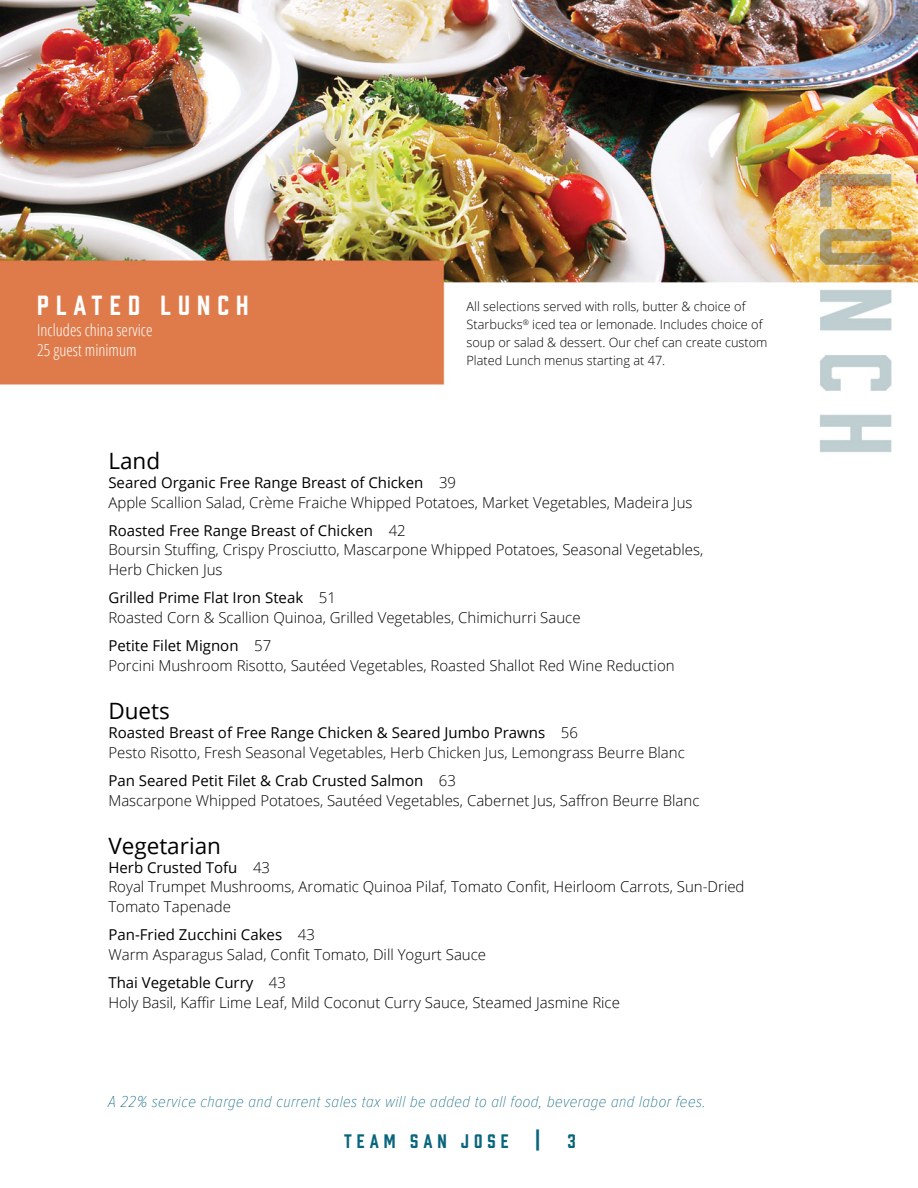
<style>
.page{position:relative;width:918px;height:1188px;background:#fff}
.page>*{position:absolute;margin:0;border:0;box-sizing:border-box;transform-origin:0 0}
.t1{font:25.5px "Prohibition";letter-spacing:.28em;color:#fff}
.t2{font:22.5px "Open Sans";color:#000}
.t3{font:21px "Prohibition";color:#09657e}
.t4{font:18px "Prohibition";letter-spacing:.28em;color:#09657e}
.t5{font:italic 100 condensed 16.5px "Proxima Nova";letter-spacing:.03em;color:#09657e}
.t6{font:300 condensed 16.5px/20.2px "Open Sans";color:#fff}
.t7{font:300 15px/19.5px "Open Sans";color:#000}
.t8{font:300 12.75px/18px "Open Sans";color:#000}
.s1{font-weight:400}
</style>
<div class="page">
<img style="left:0;top:0;width:918px;height:453px">
<h1 class="t1" style="left:37px;top:288px;width:213px">PLATED LUNCH</h1>
<p class="t6" style="left:37px;top:319px;width:117px">Includes china service<br>25 guest minimum</p>
<p class="t8" style="left:466px;top:297px;width:303px">All selections served with rolls, butter &amp; choice of Starbucks<sup>®</sup> iced tea or lemonade. Includes choice of soup or salad &amp; dessert. Our chef can create custom Plated Lunch menus starting at 47.</p>
<h2 class="t2" style="left:108px;top:445px;width:53px">Land</h2>
<p class="t7" style="left:108px;top:472px;width:586px"><span class="s1">Seared Organic Free Range Breast of Chicken</span> 39<br>Apple Scallion Salad, Crème Fraiche Whipped Potatoes, Market Vegetables, Madeira Jus</p>
<p class="t7" style="left:108px;top:520px;width:596px"><span class="s1">Roasted Free Range Breast of Chicken</span> 42<br>Boursin Stuffing, Crispy Prosciutto, Mascarpone Whipped Potatoes, Seasonal Vegetables,<br>Herb Chicken Jus</p>
<p class="t7" style="left:108px;top:588px;width:474px"><span class="s1">Grilled Prime Flat Iron Steak</span> 51<br>Roasted Corn &amp; Scallion Quinoa, Grilled Vegetables, Chimichurri Sauce</p>
<p class="t7" style="left:108px;top:636px;width:568px"><span class="s1">Petite Filet Mignon</span> 57<br>Porcini Mushroom Risotto, Sautéed Vegetables, Roasted Shallot Red Wine Reduction</p>
<h2 class="t2" style="left:108px;top:695px;width:63px">Duets</h2>
<p class="t7" style="left:108px;top:723px;width:578px"><span class="s1">Roasted Breast of Free Range Chicken &amp; Seared Jumbo Prawns</span> 56<br>Pesto Risotto, Fresh Seasonal Vegetables, Herb Chicken Jus, Lemongrass Beurre Blanc</p>
<p class="t7" style="left:108px;top:770px;width:593px"><span class="s1">Pan Seared Petit Filet &amp; Crab Crusted Salmon</span> 63<br>Mascarpone Whipped Potatoes, Sautéed Vegetables, Cabernet Jus, Saffron Beurre Blanc</p>
<h2 class="t2" style="left:108px;top:830px;width:114px">Vegetarian</h2>
<p class="t7" style="left:108px;top:857px;width:638px"><span class="s1">Herb Crusted Tofu</span> 43<br>Royal Trumpet Mushrooms, Aromatic Quinoa Pilaf, Tomato Confit, Heirloom Carrots, Sun-Dried<br>Tomato Tapenade</p>
<p class="t7" style="left:108px;top:925px;width:379px"><span class="s1">Pan-Fried Zucchini Cakes</span> 43<br>Warm Asparagus Salad, Confit Tomato, Dill Yogurt Sauce</p>
<p class="t7" style="left:108px;top:973px;width:513px"><span class="s1">Thai Vegetable Curry</span> 43<br>Holy Basil, Kaffir Lime Leaf, Mild Coconut Curry Sauce, Steamed Jasmine Rice</p>
<p class="t5" style="left:108px;top:1092px;width:600px">A 22% service charge and current sales tax will be added to all food, beverage and labor fees.</p>
<p class="t4" style="left:344px;top:1129px;width:166px">TEAM SAN JOSE</p>
<h3 class="t3" style="left:536px;top:1126px;width:6px">|</h3>
<p class="t4" style="left:568px;top:1129px;width:9px">3</p>
</div>
